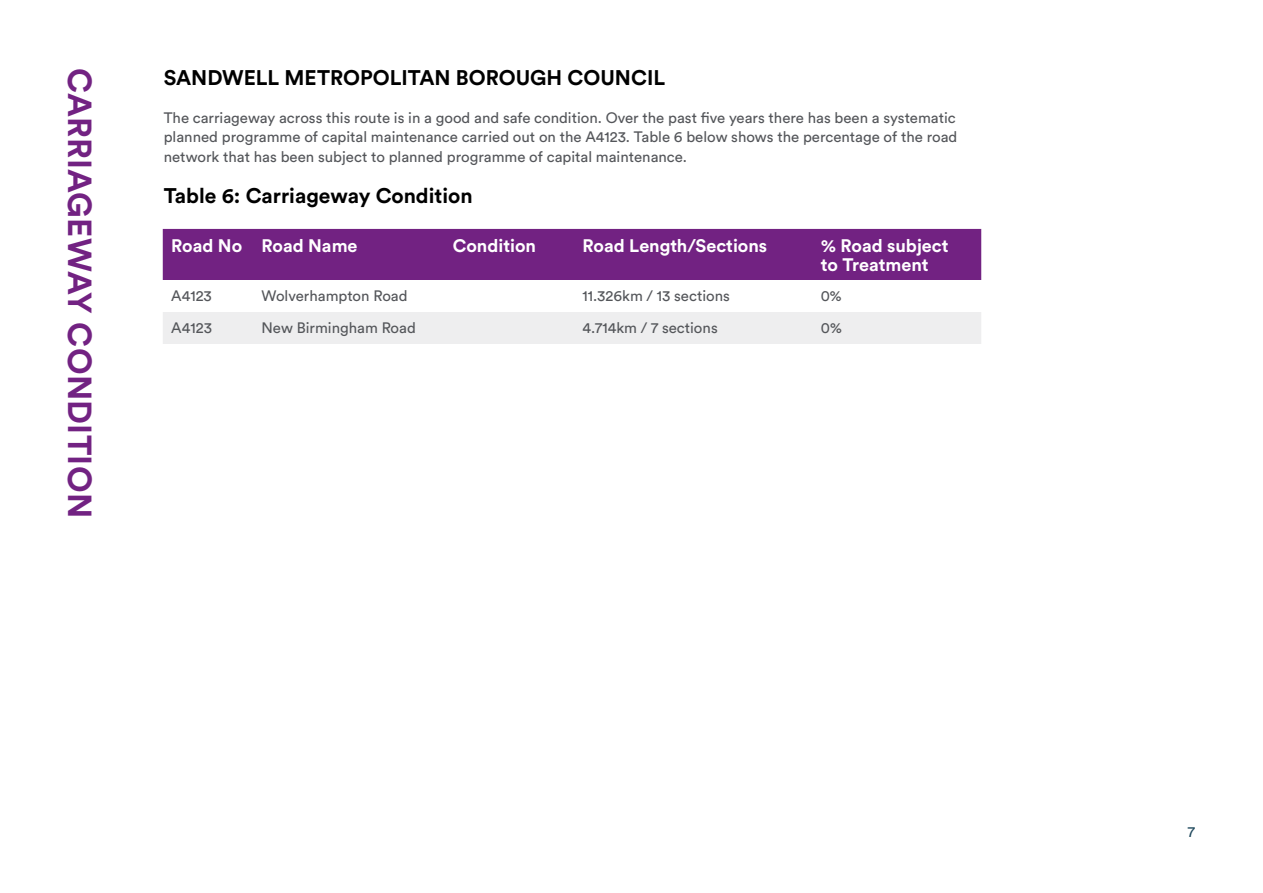
<style>
.page{position:relative;width:1263px;height:893px;background:#fff}
.page>*{position:absolute;margin:0;border:0;box-sizing:border-box;transform-origin:0 0}
.t1{font:700 33px "Circular Std";letter-spacing:.01em;color:#722282}
.t2{font:700 21px "Circular Std";color:#000}
.t3{font:700 18px/19.5px "Circular Std";color:#fff}
.t4{font:15px/19.5px "Circular Std";color:#54565a;text-align:justify}
.t5{font:15px "Circular Std";color:#20495d}
</style>
<div class="page">
<div style="left:163px;top:229px;width:818px;height:51px;background:#722282"></div>
<div style="left:163px;top:312px;width:818px;height:32px;background:#eeeeef"></div>
<h1 class="t1" style="left:101px;top:68px;width:451px;rotate:90deg">CARRIAGEWAY CONDITION</h1>
<h2 class="t2" style="left:164px;top:64px;width:503px">SANDWELL METROPOLITAN BOROUGH COUNCIL</h2>
<p class="t4" style="left:164px;top:107px;width:795px">The carriageway across this route is in a good and safe condition. Over the past five years there has been a systematic planned programme of capital maintenance carried out on the A4123. Table 6 below shows the percentage of the road network that has been subject to planned programme of capital maintenance.</p>
<h2 class="t2" style="left:164px;top:183px;width:311px">Table 6: Carriageway Condition</h2>
<p class="t3" style="left:171px;top:236px;width:188px">Road No Road Name</p>
<p class="t3" style="left:453px;top:236px;width:85px">Condition</p>
<p class="t3" style="left:583px;top:236px;width:186px">Road Length/Sections</p>
<p class="t3" style="left:821px;top:236px;width:129px">% Road subject to Treatment</p>
<p class="t4" style="left:171px;top:285px;width:42px">A4123</p>
<p class="t4" style="left:262px;top:285px;width:148px">Wolverhampton Road</p>
<p class="t4" style="left:583px;top:285px;width:149px">11.326km / 13 sections</p>
<p class="t4" style="left:821px;top:285px;width:23px">0%</p>
<p class="t4" style="left:171px;top:317px;width:42px">A4123</p>
<p class="t4" style="left:262px;top:317px;width:156px">New Birmingham Road</p>
<p class="t4" style="left:583px;top:317px;width:137px">4.714km / 7 sections</p>
<p class="t4" style="left:821px;top:317px;width:23px">0%</p>
<p class="t5" style="left:1188px;top:823px;width:9px">7</p>
</div>
